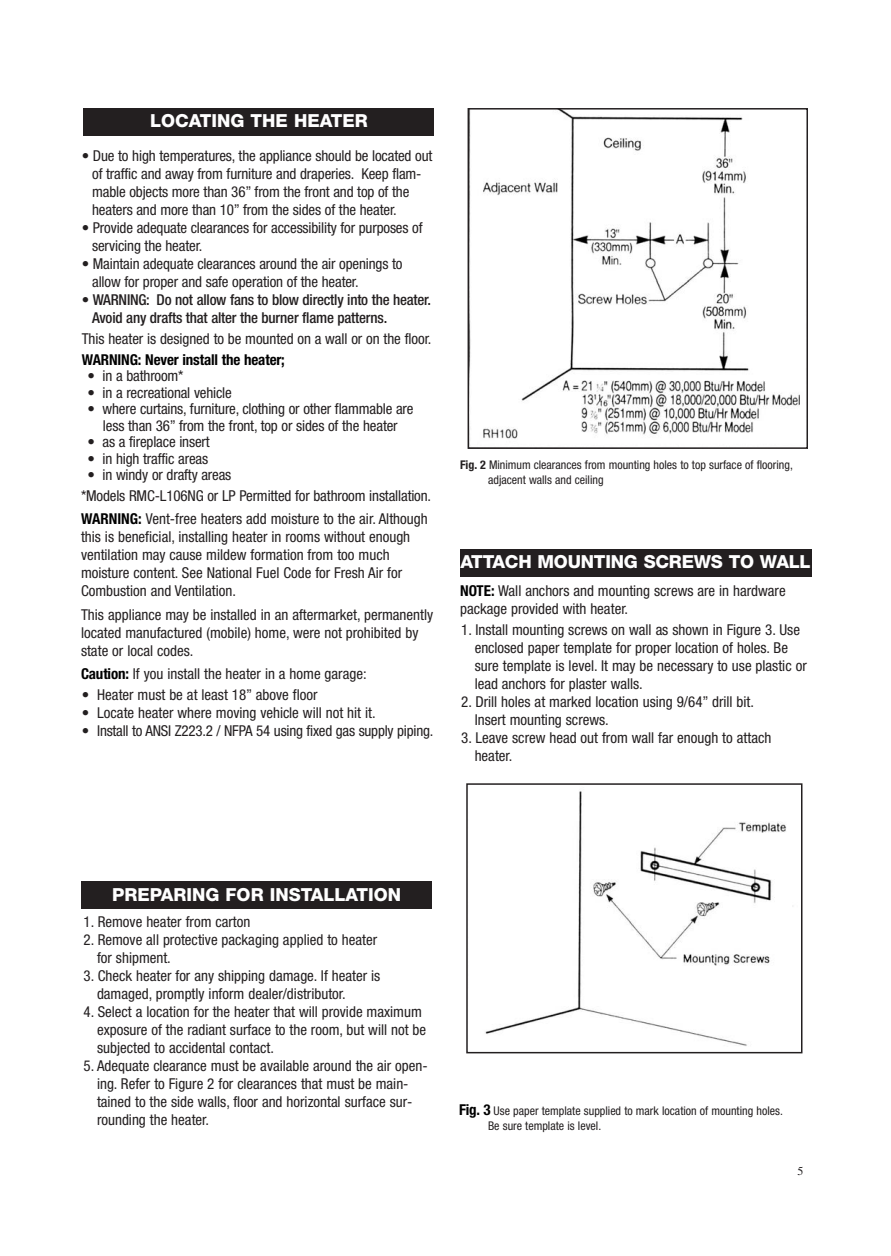
<style>
.page{position:relative;width:891px;height:1256px;background:#fff}
.page>*{position:absolute;margin:0;border:0;box-sizing:border-box;transform-origin:0 0}
.t1{font:800 18px "Helvetica Neue";color:#fff}
.t2{font:condensed 15px/18px "Helvetica Neue";color:#231f20}
.t3{font:500 condensed 15px/18px "Helvetica Neue";letter-spacing:-.015em;color:#231f20}
.t4{font:700 condensed 15px "Helvetica Neue";letter-spacing:-.01em;color:#000}
.t5{font:condensed 12px/15px "Helvetica Neue";color:#231f20}
.t6{font:12px "Times";color:#231f20}
.s1{font-weight:400}
.s2{font-weight:700;color:#000}
.s3{font-weight:700}
.s4{font-weight:700;font-size:15px;color:#000}
</style>
<div class="page">
<div style="left:83px;top:108px;width:351px;height:27px;background:#231f20"></div>
<div style="left:81px;top:881px;width:351px;height:27px;background:#231f20"></div>
<img style="left:483px;top:111px;width:317px;height:328px">
<div style="left:468px;top:108px;width:340px;height:341px;border:2px solid #231f20"></div>
<div style="left:460px;top:549px;width:351px;height:27px;background:#231f20"></div>
<img style="left:485px;top:791px;width:308px;height:255px">
<div style="left:466px;top:783px;width:336px;height:270px;border:2px solid #231f20"></div>
<p class="t1" style="left:150px;top:114px;width:219px">LOCATING THE HEATER</p>
<p class="t2" style="left:92px;top:148px;width:342px;text-indent:-10px">• Due to high temperatures, the appliance should be located out of traffic and away from furniture and draperies. Keep flam&shy;mable objects more than 36” from the front and top of the heaters and more than 10” from the sides of the heater.</p>
<p class="t2" style="left:92px;top:220px;width:332px;text-indent:-10px">• Provide adequate clearances for accessibility for purposes of servicing the heater.</p>
<p class="t2" style="left:92px;top:256px;width:312px;text-indent:-10px">• Maintain adequate clearances around the air openings to allow for proper and safe operation of the heater.</p>
<p class="t3" style="left:92px;top:292px;width:340px;text-indent:-10px"><span class="s1">•</span> WARNING: Do not allow fans to blow directly into the heater.<br>Avoid any drafts that alter the burner flame patterns.</p>
<p class="t2" style="left:82px;top:331px;width:351px">This heater is designed to be mounted on a wall or on the floor.</p>
<p class="t4" style="left:82px;top:354px;width:205px">WARNING: Never install the heater;</p>
<p class="t2" style="left:88px;top:368px;width:98px">• in a bathroom*</p>
<p class="t2" style="left:88px;top:384px;width:146px">• in a recreational vehicle</p>
<p class="t2" style="left:88px;top:402px;width:327px;line-height:16.5px;text-align:center">• where curtains, furniture, clothing or other flammable are less than 36” from the front, top or sides of the heater</p>
<p class="t2" style="left:88px;top:434px;width:124px">• as a fireplace insert</p>
<p class="t2" style="left:88px;top:450px;width:122px">• in high traffic areas</p>
<p class="t2" style="left:81px;top:465px;width:352px;line-height:20.7px;text-indent:7px">• in windy or drafty areas<br>*Models RMC-L106NG or LP Permitted for bathroom installation.</p>
<p class="t2" style="left:81px;top:511px;width:348px"><span class="s2">WARNING:</span> Vent-free heaters add moisture to the air. Although this is beneficial, installing heater in rooms without enough ventilation may cause mildew formation from too much moisture content. See National Fuel Code for Fresh Air for Combustion and Ventilation.</p>
<p class="t2" style="left:81px;top:606px;width:354px">This appliance may be installed in an aftermarket, permanently located manufactured (mobile) home, were not prohibited by state or local codes.</p>
<p class="t2" style="left:81px;top:666px;width:287px"><span class="s2">Caution:</span> If you install the heater in a home garage:</p>
<p class="t2" style="left:82px;top:686px;width:237px">• Heater must be at least 18” above floor</p>
<p class="t2" style="left:82px;top:704px;width:295px">• Locate heater where moving vehicle will not hit it.</p>
<p class="t2" style="left:82px;top:722px;width:353px">• Install to ANSI Z223.2 / NFPA 54 using fixed gas supply piping.</p>
<p class="t5" style="left:488px;top:458px;width:306px;text-indent:-28px"><span class="s3">Fig. 2</span> Minimum clearances from mounting holes to top surface of flooring, adjacent walls and ceiling</p>
<p class="t1" style="left:461px;top:555px;width:352px">ATTACH MOUNTING SCREWS TO WALL</p>
<p class="t2" style="left:460px;top:583px;width:327px"><span class="s2">NOTE:</span> Wall anchors and mounting screws are in hardware package provided with heater.</p>
<p class="t2" style="left:475px;top:621px;width:334px;text-indent:-14px">1. Install mounting screws on wall as shown in Figure 3. Use enclosed paper template for proper location of holes. Be sure template is level. It may be necessary to use plastic or lead anchors for plaster walls.</p>
<p class="t2" style="left:475px;top:693px;width:281px;text-indent:-14px">2. Drill holes at marked location using 9/64” drill bit.<br>Insert mounting screws.</p>
<p class="t2" style="left:475px;top:729px;width:298px;text-indent:-14px">3. Leave screw head out from wall far enough to attach heater.</p>
<p class="t1" style="left:112px;top:887px;width:291px">PREPARING FOR INSTALLATION</p>
<p class="t2" style="left:83px;top:913px;width:168px">1. Remove heater from carton</p>
<p class="t2" style="left:97px;top:931px;width:282px;text-indent:-14px">2. Remove all protective packaging applied to heater for shipment.</p>
<p class="t2" style="left:97px;top:967px;width:285px;text-indent:-14px">3. Check heater for any shipping damage. If heater is damaged, promptly inform dealer/distributor.</p>
<p class="t2" style="left:97px;top:1003px;width:331px;text-indent:-14px">4. Select a location for the heater that will provide maximum exposure of the radiant surface to the room, but will not be subjected to accidental contact.</p>
<p class="t2" style="left:97px;top:1057px;width:332px;text-indent:-14px">5. Adequate clearance must be available around the air open&shy;ing. Refer to Figure 2 for clearances that must be main&shy;tained to the side walls, floor and horizontal surface sur&shy;rounding the heater.</p>
<p class="t5" style="left:488px;top:1104px;width:296px;text-indent:-29px"><span class="s4">Fig. 3</span> Use paper template supplied to mark location of mounting holes.<br>Be sure template is level.</p>
<p class="t6" style="left:798px;top:1166px;width:7px">5</p>
</div>
